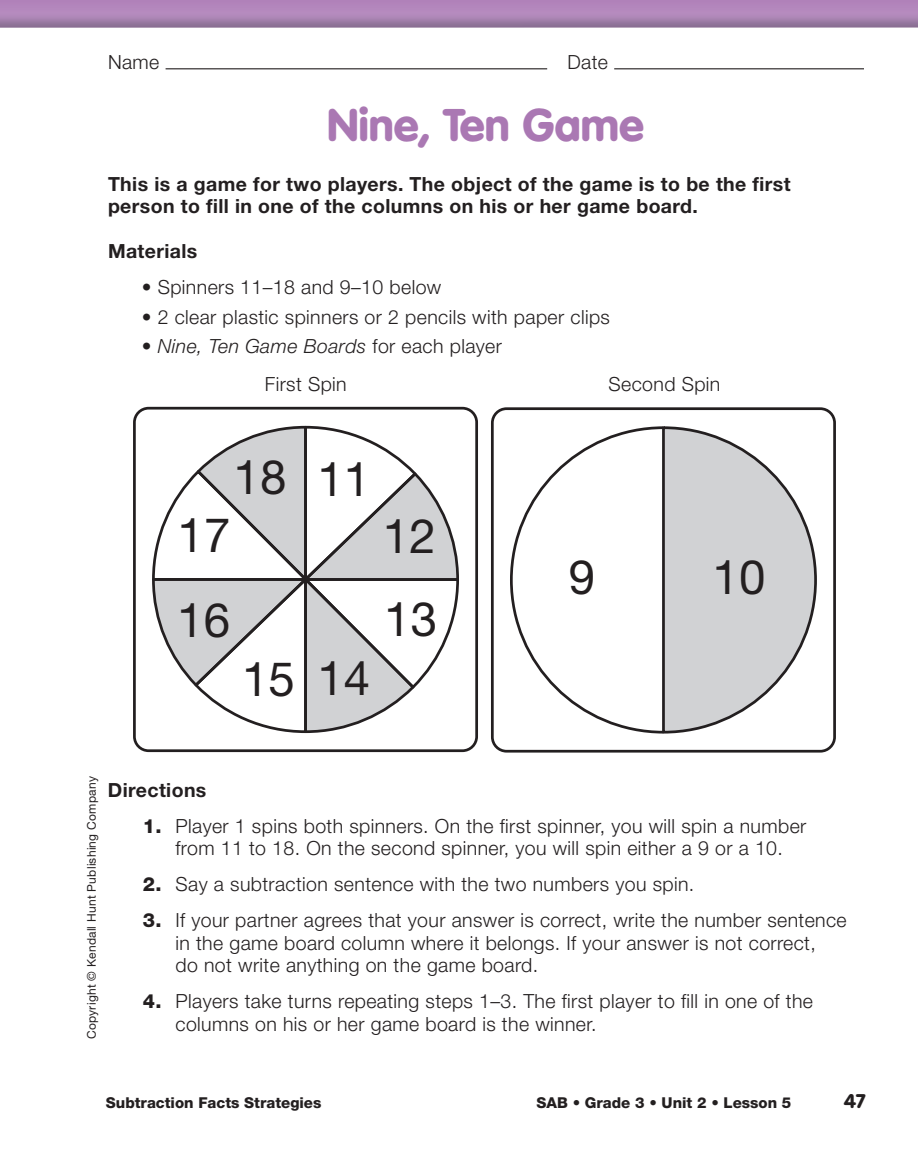
<style>
.page{position:relative;width:918px;height:1176px;background:#fff}
.page>*{position:absolute;margin:0;border:0;box-sizing:border-box;transform-origin:0 0}
.t1{font:47.55px/83.1px "Helvetica Neue";color:#231f20}
.t2{font:900 45px "VAG Rounded Std";color:#aa78b3}
.t3{font:300 19.5px/22.5px "Helvetica Neue";letter-spacing:.02em;color:#231f20}
.t4{font:700 19.5px/22.5px "Helvetica Neue";letter-spacing:.02em;color:#231f20}
.t5{font:900 19.5px "VAG Rounded Std";color:#231f20}
.t6{font:800 15px "Helvetica Neue";color:#231f20}
.t7{font:12px "Helvetica Neue";letter-spacing:.02em;color:#231f20}
.s1{font-style:italic}
.s2{font-weight:800}
</style>
<div class="page">
<div style="left:0;top:0;width:918px;height:13px;background:#b386bc"></div>
<hr style="left:166px;top:68px;width:381px;height:1px;background:#231f20">
<hr style="left:614px;top:68px;width:250px;height:1px;background:#231f20">
<svg style="left:666px;top:426px;width:151px;height:308px"></svg>
<div style="left:133px;top:406px;width:345px;height:345px;border:3px solid #231f20;border-radius:14px"></div>
<svg style="left:152px;top:425px;width:307px;height:309px"></svg>
<div style="left:491px;top:407px;width:345px;height:345px;border:3px solid #231f20;border-radius:14px"></div>
<svg style="left:510px;top:426px;width:156px;height:308px"></svg>
<p class="t3" style="left:108px;top:53px;width:53px">Name</p>
<p class="t3" style="left:567px;top:53px;width:42px">Date</p>
<h2 class="t2" style="left:327px;top:106px;width:318px">Nine, Ten Game</h2>
<p class="t4" style="left:108px;top:174px;width:684px">This is a game for two players. The object of the game is to be the first person to fill in one of the columns on his or her game board.</p>
<p class="t4" style="left:108px;top:242px;width:91px">Materials</p>
<p class="t3" style="left:142px;top:278px;width:301px">• Spinners 11–18 and 9–10 below</p>
<p class="t3" style="left:142px;top:307px;width:470px">• 2 clear plastic spinners or 2 pencils with paper clips</p>
<p class="t3" style="left:265px;top:328px;width:239px;line-height:38.2px;text-indent:-123px">• <span class="s1">Nine, Ten Game Boards</span> for each player<br>First Spin</p>
<p class="t3" style="left:609px;top:375px;width:113px">Second Spin</p>
<h1 class="t1" style="left:178px;top:498px;width:54px">17</h1>
<h1 class="t1" style="left:234px;top:441px;width:138px">18 11</h1>
<h1 class="t1" style="left:177px;top:582px;width:54px">16</h1>
<h1 class="t1" style="left:242px;top:641px;width:130px">15 14</h1>
<h1 class="t1" style="left:383px;top:498px;width:56px">12<br>13</h1>
<h1 class="t1" style="left:569px;top:540px;width:28px">9</h1>
<h1 class="t1" style="left:713px;top:540px;width:54px">10</h1>
<p class="t7" style="left:87px;top:1038px;width:264px;rotate:-90deg">Copyright © Kendall Hunt Publishing Company</p>
<p class="t4" style="left:108px;top:779px;width:100px">Directions</p>
<p class="t3" style="left:143px;top:816px;width:665px;text-align:center"><span class="s2">1.</span> Player 1 spins both spinners. On the first spinner, you will spin a number from 11 to 18. On the second spinner, you will spin either a 9 or a 10.</p>
<p class="t3" style="left:143px;top:874px;width:553px"><span class="s2">2.</span> Say a subtraction sentence with the two numbers you spin.</p>
<p class="t3" style="left:175px;top:910px;width:673px;text-indent:-33px"><span class="s2">3.</span> If your partner agrees that your answer is correct, write the number sentence in the game board column where it belongs. If your answer is not correct,<br>do not write anything on the game board.</p>
<p class="t3" style="left:175px;top:991px;width:639px;text-indent:-33px"><span class="s2">4.</span> Players take turns repeating steps 1–3. The first player to fill in one of the columns on his or her game board is the winner.</p>
<p class="t6" style="left:106px;top:1097px;width:217px">Subtraction Facts Strategies</p>
<p class="t6" style="left:537px;top:1097px;width:256px">SAB • Grade 3 • Unit 2 • Lesson 5</p>
<p class="t5" style="left:844px;top:1092px;width:23px">47</p>
</div>
